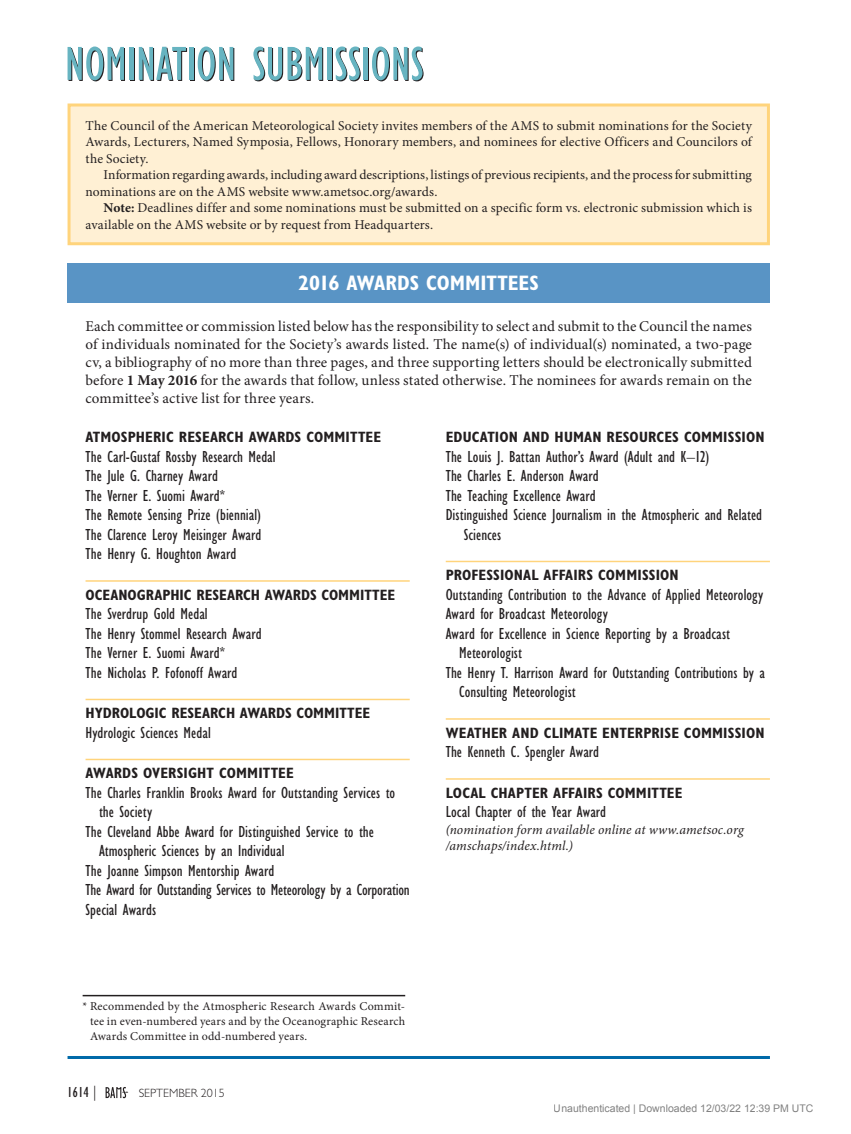
<style>
.page{position:relative;width:851px;height:1134px;background:#fff}
.page>*{position:absolute;margin:0;border:0;box-sizing:border-box;transform-origin:0 0}
.Awards_Bar{font:700 condensed 21px "Gill Sans Std";letter-spacing:-.005em;color:#fff}
.Award_Bullet_List{font:condensed 16.5px/19.5px "Gill Sans Std";letter-spacing:.005em;color:#231f20}
.First_Paragraph{font:15px/18px "Minion Pro";letter-spacing:.005em;color:#231f20;text-align:justify}
.Awards_Subheader{font:700 condensed 15px "Gill Sans Std";letter-spacing:.01em;color:#231f20}
.t1{font:condensed 15px "Gill Sans Std";color:#231f20}
.Body_Text{font:13.5px/16.5px "Minion Pro";letter-spacing:.005em;color:#231f20}
.First_Paragraph-2{font:13.5px/16.5px "Minion Pro";letter-spacing:.01em;color:#231f20;text-align:justify}
.Award_Bullet_List-2{font:italic 13.5px/16.5px "Minion Pro";letter-spacing:.005em;color:#231f20}
.Footnotes{font:12px/15px "Minion Pro";letter-spacing:.015em;color:#231f20;text-align:justify}
.t2{font:300 12px "Gill Sans Std";color:#231f20}
.t3{font:10.5px "Arial";color:rgb(0 0 0/.5)}
.s1{font-weight:700}
.s2{font-weight:300;font-stretch:normal}
</style>
<div class="page">
<svg style="left:130px;top:48px;width:4px;height:33px"></svg>
<svg style="left:190px;top:48px;width:4px;height:33px"></svg>
<svg style="left:328px;top:48px;width:4px;height:33px"></svg>
<svg style="left:364px;top:48px;width:4px;height:33px"></svg>
<svg style="left:68px;top:47px;width:57px;height:34px"></svg>
<hr style="left:129px;top:47px;width:4px;height:33px;background:#67b4c1">
<svg style="left:139px;top:47px;width:48px;height:34px"></svg>
<hr style="left:189px;top:47px;width:4px;height:33px;background:#67b4c1">
<svg style="left:198px;top:47px;width:36px;height:34px"></svg>
<svg style="left:253px;top:46px;width:70px;height:35px"></svg>
<hr style="left:327px;top:47px;width:4px;height:33px;background:#67b4c1">
<svg style="left:335px;top:46px;width:26px;height:35px"></svg>
<hr style="left:363px;top:47px;width:4px;height:33px;background:#67b4c1">
<svg style="left:372px;top:46px;width:51px;height:35px"></svg>
<svg style="left:105px;top:1087px;width:24px;height:12px"></svg>
<svg style="left:106px;top:1087px;width:22px;height:11px"></svg>
<div style="left:68px;top:104px;width:702px;height:141px;background:#fff0d4;border:3px solid #ffd47c"></div>
<div style="left:68px;top:263px;width:702px;height:40px;background:#5994c5"></div>
<hr style="left:86px;top:580px;width:324px;height:2px;background:#ffd47c">
<hr style="left:86px;top:699px;width:324px;height:1px;background:#ffd47c">
<hr style="left:86px;top:759px;width:324px;height:1px;background:#ffd47c">
<hr style="left:446px;top:561px;width:324px;height:1px;background:#ffd47c">
<hr style="left:446px;top:718px;width:324px;height:2px;background:#ffd47c">
<hr style="left:446px;top:778px;width:324px;height:2px;background:#ffd47c">
<hr style="left:83px;top:995px;width:322px;height:1px;background:#231f20">
<hr style="left:68px;top:1056px;width:702px;height:3px;background:#006aa9">
<p class="First_Paragraph-2" style="left:86px;top:117px;width:668px">The Council of the American Meteorological Society invites members of the AMS to submit nominations for the Society Awards, Lecturers, Named Symposia, Fellows, Honorary members, and nominees for elective Officers and Councilors of the Society.</p>
<p class="Body_Text" style="left:86px;top:167px;width:668px;text-indent:18px">Information regarding awards, including award descriptions, listings of previous recipients, and the process for submitting nominations are on the AMS website www.ametsoc.org/awards.</p>
<p class="Body_Text" style="left:86px;top:200px;width:668px;text-indent:18px"><span class="s1">Note:</span> Deadlines differ and some nominations must be submitted on a specific form vs. electronic submission which is available on the AMS website or by request from Headquarters.</p>
<p class="Awards_Bar" style="left:298px;top:270px;width:242px">2016 AWARDS COMMITTEES</p>
<p class="First_Paragraph" style="left:86px;top:317px;width:668px">Each committee or commission listed below has the responsibility to select and submit to the Council the names of individuals nominated for the Society’s awards listed. The name(s) of individual(s) nominated, a two-page cv, a bibliography of no more than three pages, and three supporting letters should be electronically submitted before <span class="s1">1 May 2016</span> for the awards that follow, unless stated otherwise. The nominees for awards remain on the committee’s active list for three years.</p>
<p class="Awards_Subheader" style="left:86px;top:428px;width:297px">ATMOSPHERIC RESEARCH AWARDS COMMITTEE</p>
<p class="Award_Bullet_List" style="left:86px;top:447px;width:192px">The Carl-Gustaf Rossby Research Medal</p>
<p class="Award_Bullet_List" style="left:86px;top:466px;width:134px">The Jule G. Charney Award</p>
<p class="Award_Bullet_List" style="left:86px;top:486px;width:141px">The Verner E. Suomi Award*</p>
<p class="Award_Bullet_List" style="left:86px;top:505px;width:177px">The Remote Sensing Prize (biennial)</p>
<p class="Award_Bullet_List" style="left:86px;top:525px;width:177px">The Clarence Leroy Meisinger Award</p>
<p class="Award_Bullet_List" style="left:86px;top:544px;width:152px">The Henry G. Houghton Award</p>
<p class="Awards_Subheader" style="left:86px;top:586px;width:311px">OCEANOGRAPHIC RESEARCH AWARDS COMMITTEE</p>
<p class="Award_Bullet_List" style="left:86px;top:604px;width:124px">The Sverdrup Gold Medal</p>
<p class="Award_Bullet_List" style="left:86px;top:624px;width:177px">The Henry Stommel Research Award</p>
<p class="Award_Bullet_List" style="left:86px;top:643px;width:141px">The Verner E. Suomi Award*</p>
<p class="Award_Bullet_List" style="left:86px;top:663px;width:153px">The Nicholas P. Fofonoff Award</p>
<p class="Awards_Subheader" style="left:86px;top:704px;width:286px">HYDROLOGIC RESEARCH AWARDS COMMITTEE</p>
<p class="Award_Bullet_List" style="left:86px;top:723px;width:127px">Hydrologic Sciences Medal</p>
<p class="Awards_Subheader" style="left:86px;top:764px;width:210px">AWARDS OVERSIGHT COMMITTEE</p>
<p class="Award_Bullet_List" style="left:99px;top:783px;width:298px;text-indent:-14px">The Charles Franklin Brooks Award for Outstanding Services to the Society</p>
<p class="Award_Bullet_List" style="left:99px;top:822px;width:276px;text-indent:-14px">The Cleveland Abbe Award for Distinguished Service to the<br>Atmospheric Sciences by an Individual</p>
<p class="Award_Bullet_List" style="left:86px;top:861px;width:190px">The Joanne Simpson Mentorship Award</p>
<p class="Award_Bullet_List" style="left:86px;top:880px;width:326px">The Award for Outstanding Services to Meteorology by a Corporation</p>
<p class="Award_Bullet_List" style="left:86px;top:900px;width:72px">Special Awards</p>
<p class="Awards_Subheader" style="left:446px;top:428px;width:320px">EDUCATION AND HUMAN RESOURCES COMMISSION</p>
<p class="Award_Bullet_List" style="left:446px;top:447px;width:265px">The Louis J. Battan Author’s Award (Adult and K–12)</p>
<p class="Award_Bullet_List" style="left:446px;top:466px;width:154px">The Charles E. Anderson Award</p>
<p class="Award_Bullet_List" style="left:446px;top:486px;width:151px">The Teaching Excellence Award</p>
<p class="Award_Bullet_List" style="left:464px;top:505px;width:300px;text-indent:-18px">Distinguished Science Journalism in the Atmospheric and Related<br>Sciences</p>
<p class="Awards_Subheader" style="left:446px;top:566px;width:234px">PROFESSIONAL AFFAIRS COMMISSION</p>
<p class="Award_Bullet_List" style="left:446px;top:585px;width:319px">Outstanding Contribution to the Advance of Applied Meteorology</p>
<p class="Award_Bullet_List" style="left:446px;top:604px;width:164px">Award for Broadcast Meteorology</p>
<p class="Award_Bullet_List" style="left:459px;top:624px;width:272px;text-indent:-14px">Award for Excellence in Science Reporting by a Broadcast<br>Meteorologist</p>
<p class="Award_Bullet_List" style="left:459px;top:663px;width:307px;text-indent:-14px">The Henry T. Harrison Award for Outstanding Contributions by a<br>Consulting Meteorologist</p>
<p class="Awards_Subheader" style="left:446px;top:724px;width:320px">WEATHER AND CLIMATE ENTERPRISE COMMISSION</p>
<p class="Award_Bullet_List" style="left:446px;top:742px;width:155px">The Kenneth C. Spengler Award</p>
<p class="Awards_Subheader" style="left:446px;top:784px;width:238px">LOCAL CHAPTER AFFAIRS COMMITTEE</p>
<p class="Award_Bullet_List" style="left:446px;top:802px;width:162px">Local Chapter of the Year Award</p>
<p class="Award_Bullet_List-2" style="left:446px;top:821px;width:299px">(nomination form available online at www.ametsoc.org /amschaps/index.html.)</p>
<p class="Footnotes" style="left:90px;top:999px;width:317px;text-indent:-7px">* Recommended by the Atmospheric Research Awards Commit&shy;tee in even-numbered years and by the Oceanographic Research Awards Committee in odd-numbered years.</p>
<p class="t1" style="left:67px;top:1084px;width:31px">1614 <span class="s2">|</span></p>
<p class="t2" style="left:139px;top:1086px;width:88px">SEPTEMBER 2015</p>
<p class="t3" style="left:553px;top:1102px;width:261px">Unauthenticated | Downloaded 12/03/22 12:39 PM UTC</p>
</div>
